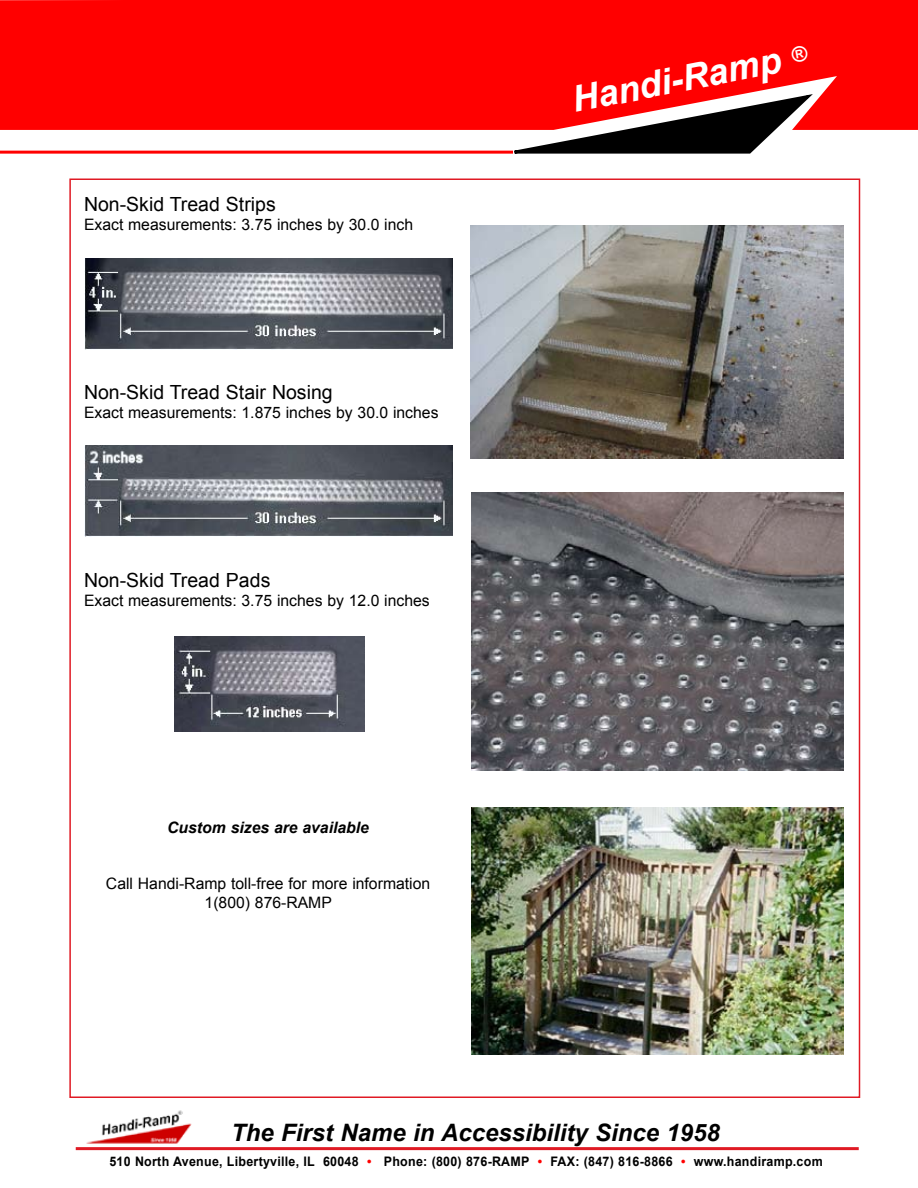
<style>
.page{position:relative;width:918px;height:1188px;background:#fff}
.page>*{position:absolute;margin:0;border:0;box-sizing:border-box;transform-origin:0 0}
.t1{font:italic 700 36px "Arial";color:#fff}
.t2{font:italic 700 24px "Arial";color:#000}
.t3{font:19.5px "Arial";color:#000}
.t4{font:15.75px/18.9px "Arial";color:#000;text-align:center}
.t5{font:italic 700 15.75px "Arial";color:#000}
.t6{font:700 13.2px "Arial";letter-spacing:.02em;color:#000;scale:.95 1}
.s1{color:#f00}
</style>
<div class="page">
<img style="left:86px;top:1110px;width:106px;height:34px">
<hr style="left:76px;top:1147px;width:783px;height:3px;background:#e01a24">
<div style="left:0;top:0;width:918px;height:130px;background:#f00"></div>
<svg style="left:483px;top:92px;width:329px;height:62px"></svg>
<hr style="left:0;top:151px;width:513px;height:3px;background:#f00">
<img style="left:471px;top:225px;width:373px;height:233px">
<img style="left:471px;top:807px;width:373px;height:248px">
<img style="left:85px;top:446px;width:367px;height:91px">
<img style="left:85px;top:259px;width:367px;height:91px">
<img style="left:174px;top:636px;width:190px;height:96px">
<img style="left:472px;top:492px;width:372px;height:279px">
<p class="t3" style="left:84px;top:191px;width:193px">Non-Skid Tread Strips</p>
<p class="t4" style="left:84px;top:215px;width:331px">Exact measurements: 3.75 inches by 30.0 inch</p>
<p class="t3" style="left:84px;top:379px;width:250px">Non-Skid Tread Stair Nosing</p>
<p class="t4" style="left:84px;top:403px;width:356px">Exact measurements: 1.875 inches by 30.0 inches</p>
<p class="t3" style="left:84px;top:567px;width:188px">Non-Skid Tread Pads</p>
<p class="t4" style="left:84px;top:591px;width:347px">Exact measurements: 3.75 inches by 12.0 inches</p>
<p class="t5" style="left:167px;top:817px;width:203px">Custom sizes are available</p>
<p class="t4" style="left:106px;top:874px;width:326px">Call Handi-Ramp toll-free for more information<br>1(800) 876-RAMP</p>
<h1 class="t1" style="left:568px;top:77px;width:240px;rotate:-11deg">Handi-Ramp <sup>®</sup></h1>
<h2 class="t2" style="left:231px;top:1117px;width:490px">The First Name in Accessibility Since 1958</h2>
<p class="t6" style="left:109px;top:1153px;width:752px">510 North Avenue, Libertyville, IL 60048 <span class="s1">•</span> Phone: (800) 876-RAMP <span class="s1">•</span> FAX: (847) 816-8866 <span class="s1">•</span> www.handiramp.com</p>
</div>
